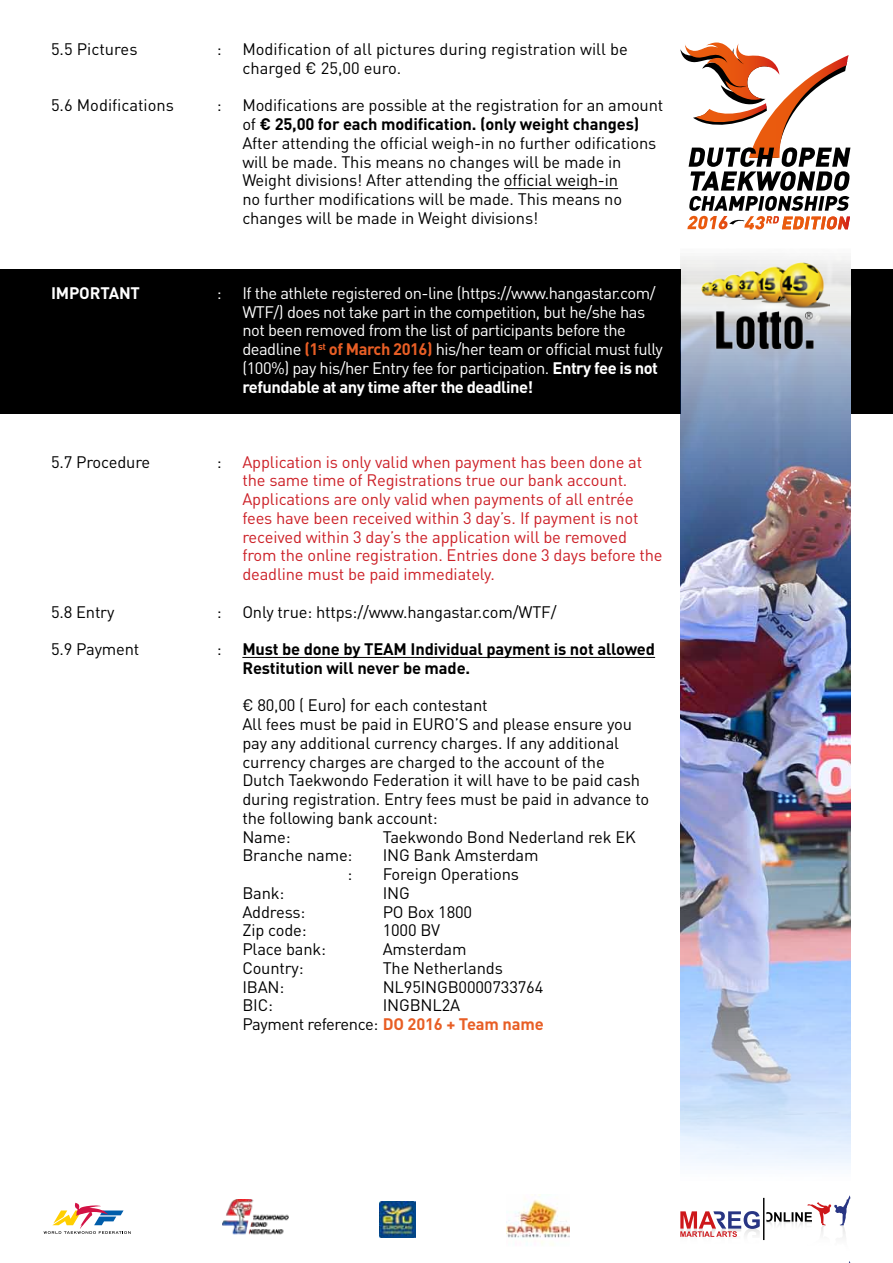
<style>
.page{position:relative;width:893px;height:1263px;background:#fff}
.page>*{position:absolute;margin:0;border:0;box-sizing:border-box;transform-origin:0 0}
.t1{font:16.5px/18.8px "DIN Pro";letter-spacing:-.01em;color:#000}
.t2{font:16.5px/18.8px "DIN Pro";letter-spacing:-.01em;color:#cc2027}
.t3{font:16.5px/18.8px "DIN Pro";letter-spacing:-.03em;color:#fff}
.t4{font:700 16.5px/18.8px "DIN Pro";letter-spacing:-.01em;color:#000}
.t5{font:700 16.5px "DIN Pro";letter-spacing:-.01em;color:#fff}
.s1{font-weight:700}
.s2{font-weight:700;color:#e85e25}
.s3{color:#000}
.s4{font-weight:400}
</style>
<div class="page">
<svg style="left:680px;top:43px;width:170px;height:186px"></svg>
<svg style="left:766px;top:1195px;width:84px;height:42px"></svg>
<hr style="left:763px;top:1198px;width:1px;height:42px;background:#000">
<svg style="left:680px;top:1211px;width:80px;height:26px"></svg>
<img style="left:507px;top:1194px;width:63px;height:51px">
<svg style="left:44px;top:1203px;width:87px;height:31px"></svg>
<img style="left:222px;top:1199px;width:66px;height:36px">
<img style="left:380px;top:1201px;width:35px;height:36px">
<div style="left:0;top:269px;width:680px;height:145px;background:#000"></div>
<div style="left:851px;top:269px;width:42px;height:145px;background:#000"></div>
<hr style="left:504px;top:188px;width:114px;height:1px;background:#000">
<hr style="left:242px;top:657px;width:413px;height:1px;background:#000">
<img style="left:680px;top:256px;width:170px;height:910px">
<img style="left:702px;top:263px;width:127px;height:86px">
<p class="t1" style="left:51px;top:39px;width:88px">5.5 Pictures</p>
<p class="t1" style="left:242px;top:39px;width:387px;text-indent:-26px">: Modification of all pictures during registration will be charged € 25,00 euro.</p>
<p class="t1" style="left:51px;top:95px;width:124px">5.6 Modifications</p>
<p class="t1" style="left:242px;top:95px;width:422px;text-indent:-26px">: Modifications are possible at the registration for an amount of <span class="s1">€ 25,00 for each modification. (only weight changes)<br></span>After attending the official weigh-in no further odifications will be made. This means no changes will be made in Weight divisions! After attending the official weigh-in<br>no further modifications will be made. This means no changes will be made in Weight divisions!</p>
<p class="t5" style="left:51px;top:282px;width:90px">IMPORTANT</p>
<p class="t3" style="left:242px;top:283px;width:422px;text-indent:-26px">: If the athlete registered on-line (https://www.hangastar.com/ WTF/) does not take part in the competition, but he/she has not been removed from the list of participants before the deadline <span class="s2">(1</span><sup>st</sup> <span class="s2">of March 2016)</span> his/her team or official must fully (100%) pay his/her Entry fee for participation. <span class="s1">Entry fee is not refundable at any time after the deadline!</span></p>
<p class="t1" style="left:51px;top:452px;width:101px">5.7 Procedure</p>
<p class="t2" style="left:242px;top:452px;width:422px;text-indent:-26px"><span class="s3">:</span> Application is only valid when payment has been done at the same time of Registrations true our bank account.<br>Applications are only valid when payments of all entrée fees have been received within 3 day’s. If payment is not received within 3 day’s the application will be removed from the online registration. Entries done 3 days before the deadline must be paid immediately.</p>
<p class="t1" style="left:51px;top:602px;width:65px">5.8 Entry</p>
<p class="t1" style="left:217px;top:602px;width:341px">: Only true: https://www.hangastar.com/WTF/</p>
<p class="t1" style="left:51px;top:639px;width:90px">5.9 Payment</p>
<p class="t4" style="left:242px;top:639px;width:414px;text-indent:-26px"><span class="s4">:</span> Must be done by TEAM Individual payment is not allowed<br>Restitution will never be made.</p>
<p class="t1" style="left:242px;top:695px;width:408px">€ 80,00 ( Euro) for each contestant<br>All fees must be paid in EURO’S and please ensure you pay any additional currency charges. If any additional currency charges are charged to the account of the Dutch Taekwondo Federation it will have to be paid cash during registration. Entry fees must be paid in advance to the following bank account:<br>Name:</p>
<p class="t1" style="left:383px;top:826px;width:255px">Taekwondo Bond Nederland rek EK</p>
<p class="t1" style="left:242px;top:845px;width:112px">Branche name:</p>
<p class="t1" style="left:383px;top:845px;width:157px">ING Bank Amsterdam</p>
<p class="t1" style="left:347px;top:864px;width:6px">:</p>
<p class="t1" style="left:383px;top:864px;width:138px">Foreign Operations</p>
<p class="t1" style="left:242px;top:883px;width:44px">Bank:</p>
<p class="t1" style="left:383px;top:883px;width:29px">ING</p>
<p class="t1" style="left:242px;top:901px;width:65px">Address:</p>
<p class="t1" style="left:383px;top:901px;width:91px">PO Box 1800</p>
<p class="t1" style="left:242px;top:920px;width:66px">Zip code:</p>
<p class="t1" style="left:383px;top:920px;width:59px">1000 BV</p>
<p class="t1" style="left:242px;top:939px;width:85px">Place bank:</p>
<p class="t1" style="left:383px;top:939px;width:85px">Amsterdam</p>
<p class="t1" style="left:242px;top:958px;width:63px">Country:</p>
<p class="t1" style="left:383px;top:958px;width:122px">The Netherlands</p>
<p class="t1" style="left:242px;top:976px;width:44px">IBAN:</p>
<p class="t1" style="left:383px;top:976px;width:162px">NL95INGB0000733764</p>
<p class="t1" style="left:242px;top:995px;width:32px">BIC:</p>
<p class="t1" style="left:242px;top:995px;width:303px;text-indent:140px">INGBNL2A<br>Payment reference: <span class="s2">DO 2016 + Team name</span></p>
</div>
